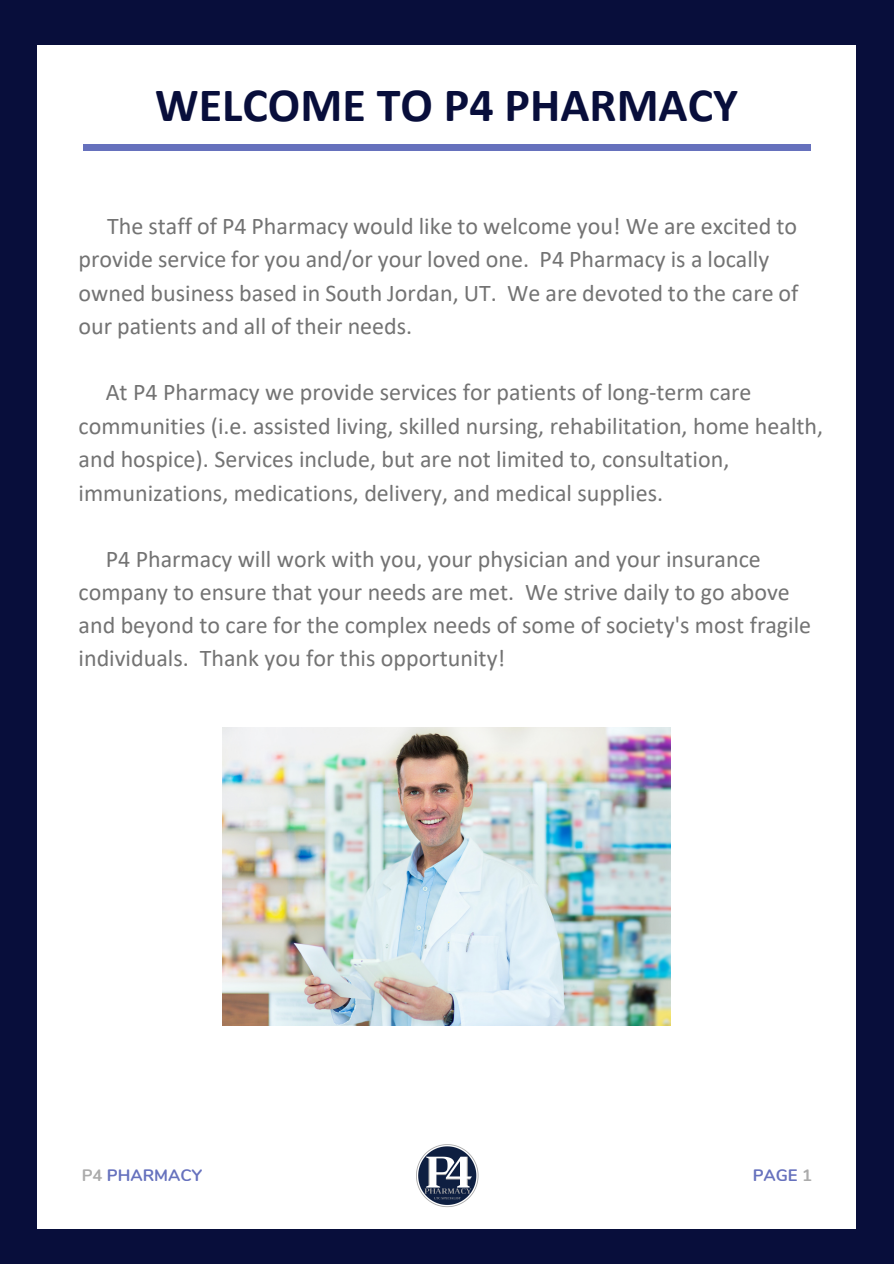
<style>
.page{position:relative;width:894px;height:1264px;background:#fff}
.page>*{position:absolute;margin:0;border:0;box-sizing:border-box;transform-origin:0 0}
.t1{font:700 48px "Calibri";color:#080e3b}
.t2{font:24px/33.5px "Calibri";color:#737373}
.t3{font:700 16.5px "Nunito";color:#001392}
.s1{color:#737373}
</style>
<div class="page">
<div style="left:0;top:0;width:893px;height:1263px;background:#080e3b"></div>
<div style="left:38px;top:45px;width:817px;height:1183px;background:#fff"></div>
<div style="left:83px;top:144px;width:727px;height:7px;background:#6671bd"></div>
<img style="left:222px;top:727px;width:448px;height:298px">
<img style="left:416px;top:1144px;width:63px;height:64px">
<h1 class="t1" style="left:155px;top:71px;width:584px">WELCOME TO P4 PHARMACY</h1>
<p class="t2" style="left:79px;top:208px;width:721px;text-indent:29px">The staff of P4 Pharmacy would like to welcome you! We are excited to provide service for you and/or your loved one. P4 Pharmacy is a locally owned business based in South Jordan, UT. We are devoted to the care of our patients and all of their needs.</p>
<p class="t2" style="left:79px;top:375px;width:745px;text-indent:27px">At P4 Pharmacy we provide services for patients of long-term care communities (i.e. assisted living, skilled nursing, rehabilitation, home health, and hospice). Services include, but are not limited to, consultation, immunizations, medications, delivery, and medical supplies.</p>
<p class="t2" style="left:79px;top:541px;width:734px;line-height:33px;text-indent:27px">P4 Pharmacy will work with you, your physician and your insurance company to ensure that your needs are met. We strive daily to go above and beyond to care for the complex needs of some of society's most fragile individuals. Thank you for this opportunity!</p>
<p class="t3" style="left:82px;top:1163px;width:122px"><span class="s1">P4</span> PHARMACY</p>
<p class="t3" style="left:752px;top:1163px;width:61px">PAGE <span class="s1">1</span></p>
</div>
